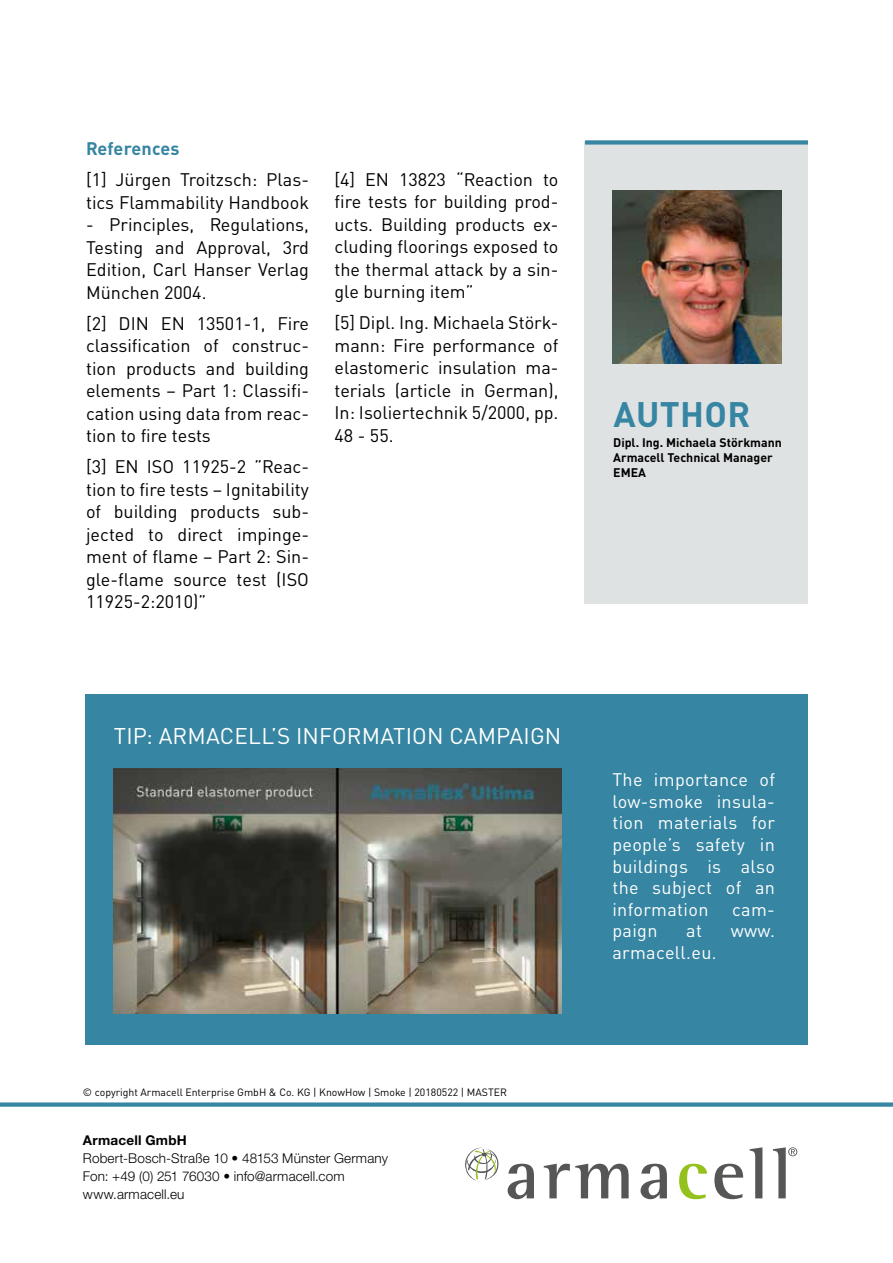
<style>
.page{position:relative;width:893px;height:1263px;background:#fff}
.page>*{position:absolute;margin:0;border:0;box-sizing:border-box;transform-origin:0 0}
.t1{font:700 34.95px "DIN Pro";letter-spacing:.01em;color:#3685a2}
.t2{font:22.5px "DIN Pro";letter-spacing:.01em;color:#fff}
.t3{font:18px/22.5px "DIN Pro";color:#000;text-align:justify}
.t4{font:18px/21.6px "DIN Pro";letter-spacing:.02em;color:#fff;text-align:justify}
.t5{font:700 18px "DIN Pro";letter-spacing:.01em;color:#3685a2}
.t6{font:300 13.5px/18px "Helvetica Neue LT Std";letter-spacing:.01em;color:#000}
.t7{font:700 13.5px "Helvetica Neue LT Std";letter-spacing:.02em;color:#000}
.t8{font:700 12.3px/14.9px "DIN Pro";color:#000}
.t9{font:10.5px "DIN Pro";color:#000}
</style>
<div class="page">
<svg style="left:508px;top:1164px;width:26px;height:35px"></svg>
<svg style="left:544px;top:1164px;width:85px;height:34px"></svg>
<svg style="left:641px;top:1164px;width:26px;height:35px"></svg>
<svg style="left:679px;top:1164px;width:28px;height:35px"></svg>
<svg style="left:714px;top:1164px;width:29px;height:35px"></svg>
<svg style="left:750px;top:1147px;width:12px;height:51px"></svg>
<svg style="left:773px;top:1147px;width:24px;height:51px"></svg>
<svg style="left:465px;top:1147px;width:34px;height:35px"></svg>
<div style="left:0;top:1102px;width:893px;height:5px;background:#3685a2"></div>
<div style="left:85px;top:694px;width:723px;height:351px;background:#3685a2"></div>
<div style="left:584px;top:141px;width:224px;height:463px;background:#dfe2e3"></div>
<div style="left:585px;top:140px;width:223px;height:5px;background:#3685a2"></div>
<img style="left:612px;top:190px;width:169px;height:174px">
<img style="left:114px;top:769px;width:448px;height:245px">
<p class="t5" style="left:86px;top:134px;width:95px">References</p>
<p class="t3" style="left:86px;top:167px;width:224px">[1] Jürgen Troitzsch: Plas&shy;tics Flammability Handbook</p>
<p class="t3" style="left:86px;top:212px;width:224px">- Principles, Regulations, Testing and Approval, 3rd Edition, Carl Hanser Verlag München 2004.</p>
<p class="t3" style="left:86px;top:310px;width:224px">[2] DIN EN 13501-1, Fire classification of construc&shy;tion products and building elements – Part 1: Classifi&shy;cation using data from reac&shy;tion to fire tests</p>
<p class="t3" style="left:86px;top:454px;width:224px">[3] EN ISO 11925-2 ”Reac&shy;tion to fire tests – Ignitability of building products sub&shy;jected to direct impinge&shy;ment of flame – Part 2: Sin&shy;gle-flame source test (ISO 11925-2:2010)”</p>
<p class="t3" style="left:334px;top:166px;width:225px">[4] EN 13823 “Reaction to fire tests for building prod&shy;ucts. Building products ex&shy;cluding floorings exposed to the thermal attack by a sin&shy;gle burning item”</p>
<p class="t3" style="left:334px;top:310px;width:225px">[5] Dipl. Ing. Michaela Störk&shy;mann: Fire performance of elastomeric insulation ma&shy;terials (article in German), In: Isoliertechnik 5/2000, pp.<br>48 - 55.</p>
<p class="t2" style="left:114px;top:718px;width:449px">TIP: ARMACELL’S INFORMATION CAMPAIGN</p>
<p class="t9" style="left:83px;top:1084px;width:426px">© copyright Armacell Enterprise GmbH &amp; Co. KG | KnowHow | Smoke | 20180522 | MASTER</p>
<p class="t7" style="left:83px;top:1132px;width:105px">Armacell GmbH</p>
<p class="t6" style="left:83px;top:1149px;width:307px">Robert-Bosch-Straße 10 • 48153 Münster Germany<br>Fon: +49 (0) 251 76030 • info@armacell.com www.armacell.eu</p>
<h1 class="t1" style="left:613px;top:385px;width:138px">AUTHOR</h1>
<p class="t8" style="left:613px;top:434px;width:170px">Dipl. Ing. Michaela Störkmann<br>Armacell Technical Manager<br>EMEA</p>
<p class="t4" style="left:612px;top:767px;width:164px">The importance of low-smoke insula&shy;tion materials for people’s safety in buildings is also the subject of an information</p>
<p class="t4" style="left:732px;top:897px;width:44px">cam-</p>
<p class="t4" style="left:612px;top:918px;width:47px">paign</p>
<p class="t4" style="left:686px;top:918px;width:17px">at</p>
<p class="t4" style="left:731px;top:918px;width:46px">www.</p>
<p class="t4" style="left:612px;top:940px;width:106px">armacell.eu.</p>
</div>
